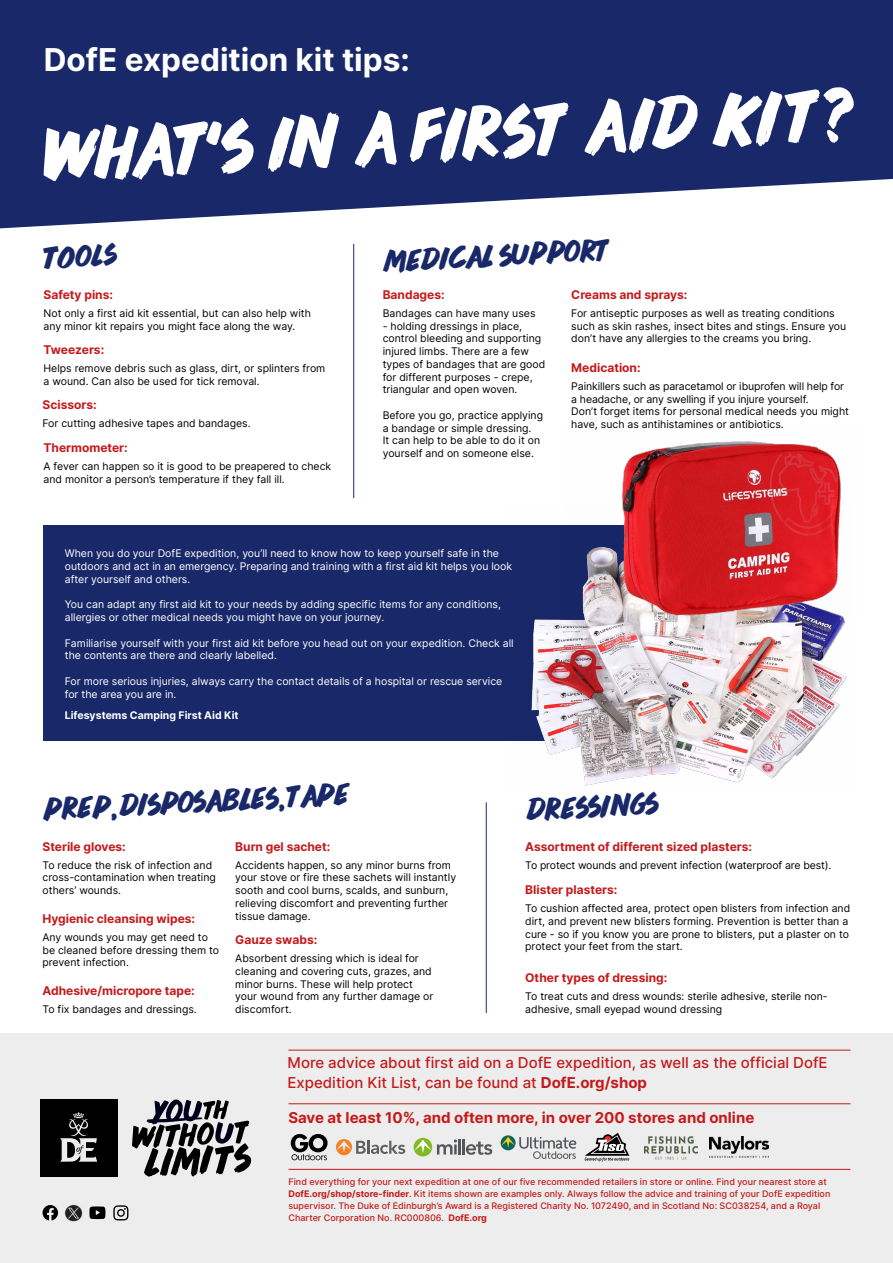
<style>
.page{position:relative;width:893px;height:1263px;background:#fff}
.page>*{position:absolute;margin:0;border:0;box-sizing:border-box;transform-origin:0 0}
.t1{font:68.25px "Dofe Unlimited Headline";color:#fff}
.t2{font:700 31.5px "Inter";color:#fff}
.t3{font:28.5px "Dofe Unlimited Headline";color:#192869}
.t4{font:500 15px/19.5px "Inter";color:#c51a1b}
.t5{font:700 15px "Inter";color:#c51a1b}
.t6{font:700 12px "Inter";color:#c51a1b}
.t7{font:10.5px/12.8px "Inter";color:#000}
.t8{font:10.5px/12.8px "Inter";color:#fff}
.t9{font:700 10.5px "Inter";color:#fff}
.t10{font:500 9px/12px "Inter";color:#c51a1b}
.s1{font-weight:700}
</style>
<div class="page">
<div style="left:44px;top:525px;width:619px;height:216px;background:#192869"></div>
<hr style="left:486px;top:803px;width:1px;height:210px;background:#192869">
<hr style="left:353px;top:244px;width:1px;height:254px;background:#192869">
<img style="left:531px;top:617px;width:316px;height:169px">
<img style="left:582px;top:441px;width:261px;height:176px">
<div style="left:0;top:1033px;width:893px;height:230px;background:#ededed"></div>
<hr style="left:288px;top:1050px;width:562px;height:1px;background:#c51a1b">
<hr style="left:288px;top:1103px;width:562px;height:1px;background:#c51a1b">
<hr style="left:288px;top:1169px;width:562px;height:1px;background:#c51a1b">
<svg style="left:501px;top:1135px;width:15px;height:15px"></svg>
<svg style="left:501px;top:1137px;width:75px;height:22px"></svg>
<svg style="left:291px;top:1134px;width:37px;height:26px"></svg>
<svg style="left:336px;top:1139px;width:69px;height:16px"></svg>
<hr style="left:458px;top:1139px;width:3px;height:15px;background:#55585a">
<svg style="left:463px;top:1139px;width:29px;height:16px"></svg>
<svg style="left:414px;top:1138px;width:43px;height:18px"></svg>
<svg style="left:585px;top:1133px;width:44px;height:28px"></svg>
<svg style="left:0;top:0;width:893px;height:228px;background:#313e78"></svg>
<img style="left:710px;top:1136px;width:58px;height:22px">
<img style="left:644px;top:1137px;width:53px;height:22px">
<svg style="left:43px;top:1205px;width:15px;height:15px"></svg>
<svg style="left:89px;top:1206px;width:16px;height:13px"></svg>
<svg style="left:113px;top:1205px;width:15px;height:15px"></svg>
<div style="left:40px;top:1099px;width:77px;height:77px;background:#000"></div>
<svg style="left:132px;top:1099px;width:119px;height:78px"></svg>
<svg style="left:60px;top:1112px;width:37px;height:50px"></svg>
<img style="left:64px;top:1204px;width:19px;height:18px">
<h2 class="t2" style="left:44px;top:36px;width:368px">DofE expedition kit tips:</h2>
<h1 class="t1" style="left:41px;top:127px;width:818px;rotate:-3deg">What’s in a first aid kit?</h1>
<h3 class="t3" style="left:43px;top:246px;width:75px;rotate:-3deg">TOoLS</h3>
<h3 class="t3" style="left:382px;top:249px;width:230px;rotate:-3deg">medical support</h3>
<p class="t6" style="left:44px;top:286px;width:71px">Safety pins:</p>
<p class="t7" style="left:44px;top:306px;width:269px">Not only a first aid kit essential, but can also help with any minor kit repairs you might face along the way.</p>
<p class="t6" style="left:44px;top:341px;width:62px">Tweezers:</p>
<p class="t7" style="left:44px;top:362px;width:283px">Helps remove debris such as glass, dirt, or splinters from a wound. Can also be used for tick removal.</p>
<p class="t6" style="left:43px;top:396px;width:56px">Scissors:</p>
<p class="t7" style="left:43px;top:417px;width:210px">For cutting adhesive tapes and bandages.</p>
<p class="t6" style="left:44px;top:439px;width:86px">Thermometer:</p>
<p class="t7" style="left:44px;top:459px;width:289px">A fever can happen so it is good to be preapered to check and monitor a person’s temperature if they fall ill.</p>
<p class="t6" style="left:383px;top:286px;width:64px">Bandages:</p>
<p class="t7" style="left:383px;top:306px;width:154px">Bandages can have many uses</p>
<p class="t7" style="left:383px;top:319px;width:164px">- holding dressings in place, control bleeding and supporting injured limbs. There are a few types of bandages that are good for different purposes - crepe, triangular and open woven.</p>
<p class="t7" style="left:383px;top:408px;width:162px">Before you go, practice applying a bandage or simple dressing.<br>It can help to be able to do it on yourself and on someone else.</p>
<p class="t8" style="left:65px;top:547px;width:449px">When you do your DofE expedition, you’ll need to know how to keep yourself safe in the outdoors and act in an emergency. Preparing and training with a first aid kit helps you look after yourself and others.</p>
<p class="t8" style="left:65px;top:598px;width:438px">You can adapt any first aid kit to your needs by adding specific items for any conditions, allergies or other medical needs you might have on your journey.</p>
<p class="t8" style="left:65px;top:636px;width:450px">Familiarise yourself with your first aid kit before you head out on your expedition. Check all the contents are there and clearly labelled.</p>
<p class="t8" style="left:65px;top:674px;width:439px">For more serious injuries, always carry the contact details of a hospital or rescue service for the area you are in.</p>
<p class="t9" style="left:65px;top:707px;width:175px">Lifesystems Camping First Aid Kit</p>
<p class="t6" style="left:571px;top:286px;width:118px">Creams and sprays:</p>
<p class="t7" style="left:571px;top:306px;width:277px">For antiseptic purposes as well as treating conditions such as skin rashes, insect bites and stings. Ensure you don’t have any allergies to the creams you bring.</p>
<p class="t6" style="left:571px;top:358px;width:71px">Medication:</p>
<p class="t7" style="left:571px;top:379px;width:279px">Painkillers such as paracetamol or ibuprofen will help for a headache, or any swelling if you injure yourself.<br>Don’t forget items for personal medical needs you might have, such as antihistamines or antibiotics.</p>
<h3 class="t3" style="left:42px;top:798px;width:310px;rotate:-3deg">prep, disposables, tape</h3>
<h3 class="t3" style="left:525px;top:798px;width:135px;rotate:-3deg">dressings</h3>
<p class="t6" style="left:43px;top:837px;width:85px">Sterile gloves:</p>
<p class="t7" style="left:43px;top:858px;width:175px">To reduce the risk of infection and cross-contamination when treating others’ wounds.</p>
<p class="t6" style="left:43px;top:909px;width:154px">Hygienic cleansing wipes:</p>
<p class="t7" style="left:43px;top:930px;width:178px">Any wounds you may get need to be cleaned before dressing them to prevent infection.</p>
<p class="t6" style="left:43px;top:982px;width:154px">Adhesive/micropore tape:</p>
<p class="t7" style="left:43px;top:1002px;width:156px">To fix bandages and dressings.</p>
<p class="t6" style="left:235px;top:837px;width:97px">Burn gel sachet:</p>
<p class="t7" style="left:235px;top:858px;width:222px">Accidents happen, so any minor burns from your stove or fire these sachets will instantly sooth and cool burns, scalds, and sunburn, relieving discomfort and preventing further tissue damage.</p>
<p class="t6" style="left:235px;top:931px;width:84px">Gauze swabs:</p>
<p class="t7" style="left:235px;top:951px;width:200px">Absorbent dressing which is ideal for cleaning and covering cuts, grazes, and minor burns. These will help protect your wound from any further damage or discomfort.</p>
<p class="t6" style="left:525px;top:837px;width:228px">Assortment of different sized plasters:</p>
<p class="t7" style="left:525px;top:858px;width:308px">To protect wounds and prevent infection (waterproof are best).</p>
<p class="t6" style="left:525px;top:881px;width:94px">Blister plasters:</p>
<p class="t7" style="left:525px;top:901px;width:327px">To cushion affected area, protect open blisters from infection and dirt, and prevent new blisters forming. Prevention is better than a cure - so if you know you are prone to blisters, put a plaster on to protect your feet from the start.</p>
<p class="t6" style="left:525px;top:969px;width:144px">Other types of dressing:</p>
<p class="t7" style="left:525px;top:990px;width:304px">To treat cuts and dress wounds: sterile adhesive, sterile non&shy;adhesive, small eyepad wound dressing</p>
<h3 class="t4" style="left:288px;top:1052px;width:542px">More advice about first aid on a DofE expedition, as well as the official DofE<br>Expedition Kit List, can be found at <span class="s1">DofE.org/shop</span></h3>
<h3 class="t5" style="left:288px;top:1107px;width:467px">Save at least 10%, and often more, in over 200 stores and online</h3>
<p class="t10" style="left:288px;top:1175px;width:543px">Find everything for your next expedition at one of our five recommended retailers in store or online. Find your nearest store at <span class="s1">DofE.org/shop/store-finder</span>. Kit items shown are examples only. Always follow the advice and training of your DofE expedition supervisor. The Duke of Edinburgh’s Award is a Registered Charity No. 1072490, and in Scotland No: SC038254, and a Royal Charter Corporation No. RC000806. <span class="s1">DofE.org</span></p>
</div>
